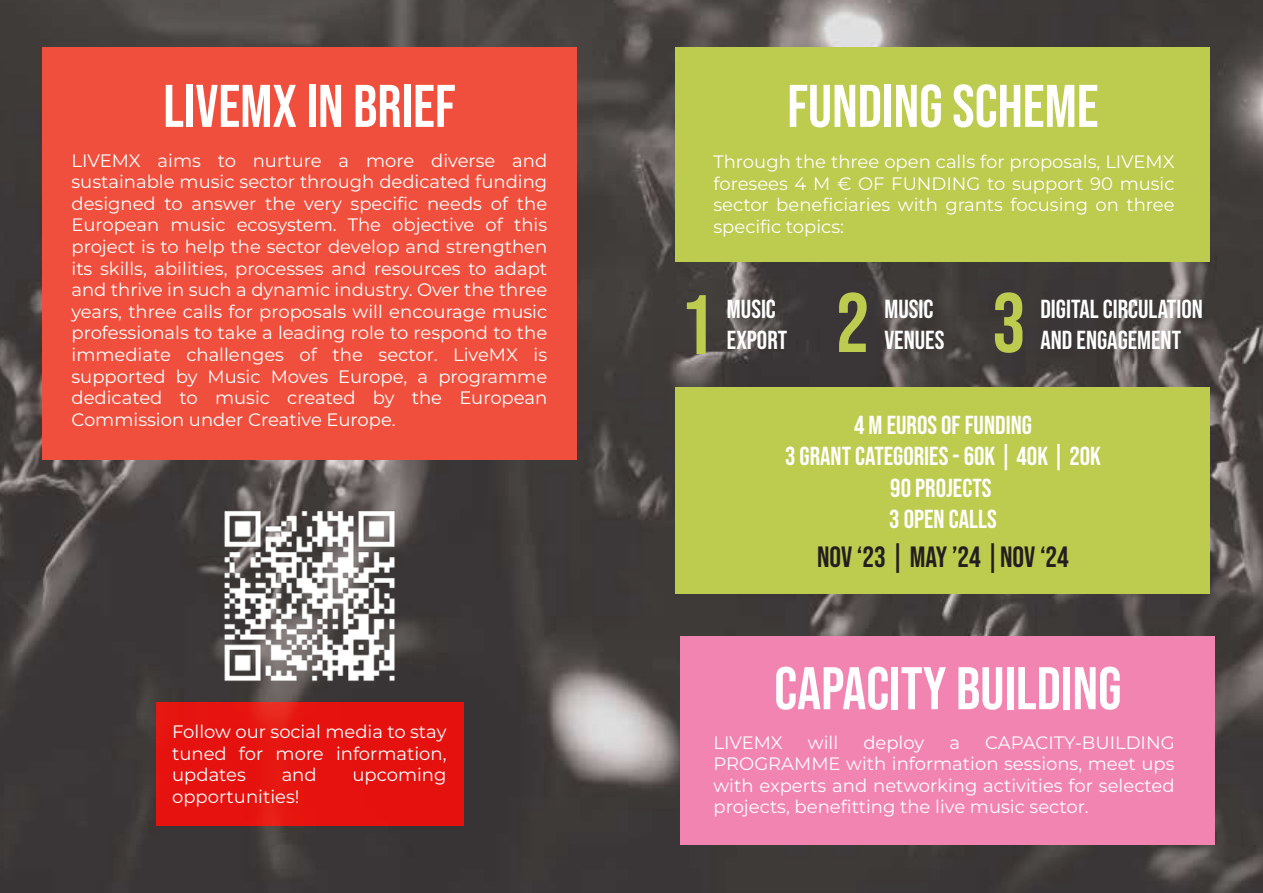
<style>
.page{position:relative;width:1263px;height:893px;background:#fff}
.page>*{position:absolute;margin:0;border:0;box-sizing:border-box;transform-origin:0 0}
.t1{font:84px "Bebas Neue";color:#bdcb4f}
.t2{font:60px "Bebas Neue";color:#fff}
.t3{font:29.25px "Bebas Neue";color:#231f20}
.t4{font:25.95px/31.2px "Bebas Neue";color:#fff}
.t5{font:100 18px/21.6px "Montserrat";color:#fff;text-align:justify}
</style>
<div class="page">
<img style="left:0;top:0;width:1263px;height:893px">
<div style="left:42px;top:47px;width:535px;height:412px;background:#f04f3d"></div>
<div style="left:156px;top:702px;width:307px;height:124px;background:#e5120f"></div>
<div style="left:676px;top:47px;width:534px;height:214px;background:#bdcb4f"></div>
<div style="left:676px;top:387px;width:534px;height:207px;background:#bdcb4f"></div>
<div style="left:680px;top:636px;width:535px;height:208px;background:#f284b1"></div>
<img style="left:217px;top:502px;width:186px;height:186px">
<h2 class="t2" style="left:163px;top:72px;width:294px">LIVEMX IN BRIEF</h2>
<h2 class="t2" style="left:787px;top:72px;width:313px">FUNDING SCHEME</h2>
<p class="t5" style="left:713px;top:151px;width:463px">Through the three open calls for proposals, LIVEMX foresees 4 M € OF FUNDING to support 90 music sector beneficiaries with grants focusing on three specific topics:</p>
<p class="t5" style="left:71px;top:149px;width:477px">LIVEMX aims to nurture a more diverse and sustainable music sector through dedicated funding designed to answer the very specific needs of the European music ecosystem. The objective of this project is to help the sector develop and strengthen its skills, abilities, processes and resources to adapt and thrive in such a dynamic industry. Over the three years, three calls for proposals will encourage music professionals to take a leading role to respond to the immediate challenges of the sector. LiveMX is supported by Music Moves Europe, a programme dedicated to music created by the European Commission under Creative Europe.</p>
<h1 class="t1" style="left:836px;top:275px;width:35px">2</h1>
<h1 class="t1" style="left:992px;top:275px;width:35px">3</h1>
<h3 class="t4" style="left:1040px;top:293px;width:164px">DIGITAL CIRCULATION<br>AND ENGAGEMENT</h3>
<h1 class="t1" style="left:680px;top:277px;width:35px">1</h1>
<h3 class="t4" style="left:727px;top:293px;width:62px">MUSIC<br>EXPORT</h3>
<h3 class="t4" style="left:884px;top:293px;width:50px">MUSIC</h3>
<h3 class="t4" style="left:884px;top:324px;width:61px">VENUES</h3>
<h3 class="t4" style="left:785px;top:409px;width:317px;text-align:center">4 M EUROS OF FUNDING<br>3 GRANT CATEGORIES - 60K | 40K | 20K<br>90 PROJECTS<br>3 OPEN CALLS</h3>
<h3 class="t3" style="left:817px;top:541px;width:253px">NOV ‘23 | MAY ’24 |NOV ‘24</h3>
<p class="t5" style="left:172px;top:720px;width:276px">Follow our social media to stay tuned for more information, updates</p>
<p class="t5" style="left:282px;top:764px;width:36px">and</p>
<p class="t5" style="left:352px;top:764px;width:95px">upcoming</p>
<p class="t5" style="left:172px;top:785px;width:129px">opportunities!</p>
<h2 class="t2" style="left:774px;top:654px;width:349px">CAPACITY BUILDING</h2>
<p class="t5" style="left:713px;top:731px;width:71px">LIVEMX</p>
<p class="t5" style="left:808px;top:731px;width:32px">will</p>
<p class="t5" style="left:863px;top:731px;width:62px">deploy</p>
<p class="t5" style="left:949px;top:731px;width:12px">a</p>
<p class="t5" style="left:713px;top:731px;width:463px;text-indent:272px">CAPACITY-BUILDING PROGRAMME with information sessions, meet ups with experts and networking activities for selected projects, benefitting the live music sector.</p>
</div>
